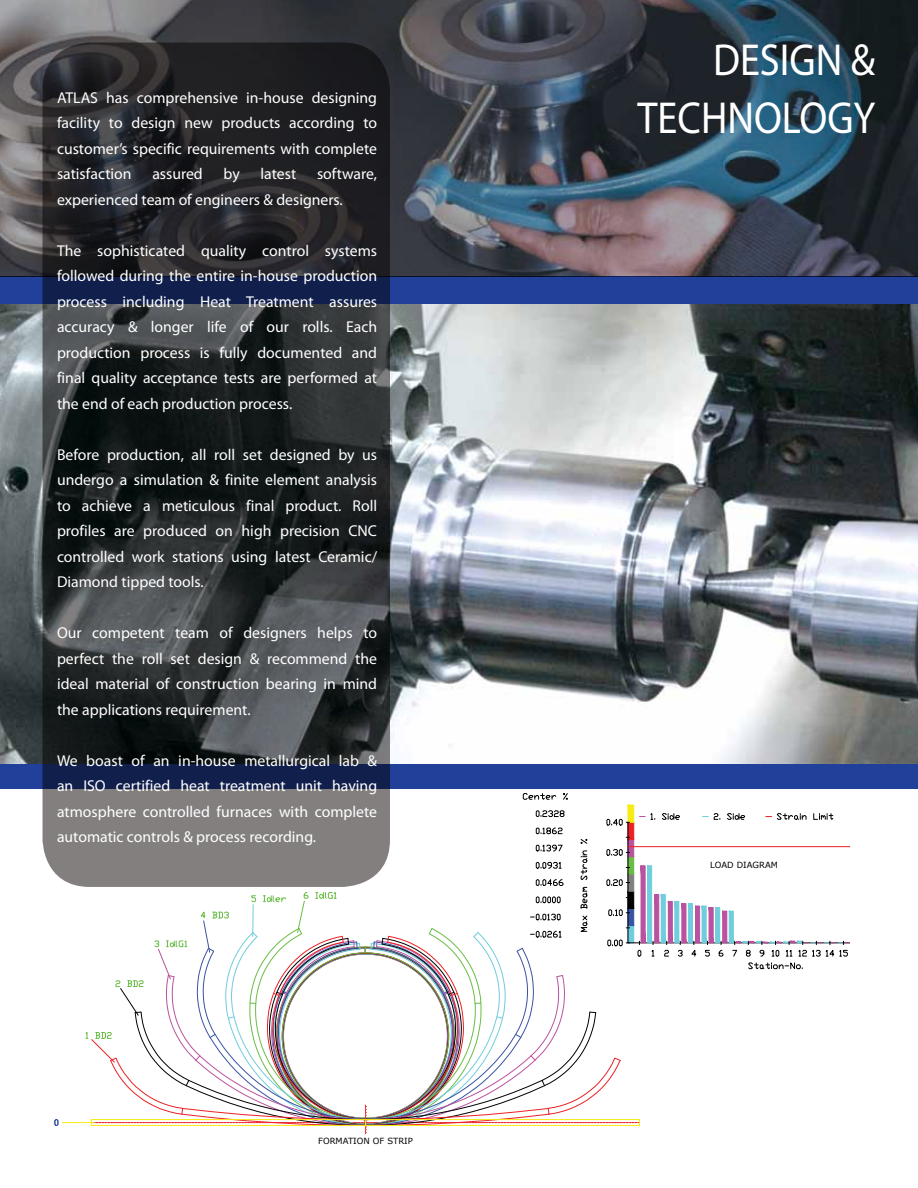
<style>
.page{position:relative;width:918px;height:1188px;background:#fff}
.page>*{position:absolute;margin:0;border:0;box-sizing:border-box;transform-origin:0 0}
.t1{font:45px/57.4px "Myriad Pro";color:#fff;text-align:right;scale:.9 1}
.t2{font:15.75px/25.5px "Myriad Pro";color:#fff;text-align:justify}
.t3{font:8.55px "Verdana";color:#000}
</style>
<div class="page">
<img style="left:0;top:0;width:918px;height:276px">
<div style="left:0;top:276px;width:918px;height:513px;background:#21409a"></div>
<img style="left:0;top:304px;width:918px;height:460px">
<svg style="left:43px;top:43px;width:347px;height:844px"></svg>
<hr style="left:62px;top:1122px;width:32px;height:1px;background:#f6eb14">
<svg style="left:54px;top:1119px;width:4px;height:7px"></svg>
<hr style="left:628px;top:943px;width:222px;height:1px;background:#000">
<hr style="left:628px;top:846px;width:222px;height:1px;background:#ed2024">
<svg style="left:85px;top:793px;width:764px;height:341px"></svg>
<p class="t2" style="left:57px;top:84px;width:322px">ATLAS has comprehensive in-house designing facility to design new products according to customer’s specific requirements with complete satisfaction</p>
<p class="t2" style="left:57px;top:161px;width:322px;text-indent:260px">software, experienced team of engineers &amp; designers.</p>
<p class="t2" style="left:57px;top:237px;width:322px">The sophisticated quality control systems followed during the entire in-house production process including Heat Treatment assures accuracy &amp; longer life of our rolls. Each production process is fully documented and final quality acceptance tests are performed at the end of each production process.</p>
<p class="t2" style="left:57px;top:441px;width:322px">Before production, all roll set designed by us undergo a simulation &amp; finite element analysis to achieve a meticulous final product. Roll profiles are produced on high precision CNC controlled work stations using latest Ceramic/ Diamond tipped tools.</p>
<p class="t2" style="left:57px;top:620px;width:322px">Our competent team of designers helps to perfect the roll set design &amp; recommend the ideal material of construction bearing in mind the applications requirement.</p>
<p class="t2" style="left:57px;top:747px;width:322px">We boast of an in-house metallurgical lab &amp; an ISO certified heat treatment unit having atmosphere controlled furnaces with complete automatic controls &amp; process recording.</p>
<p class="t2" style="left:152px;top:161px;width:52px">assured</p>
<p class="t2" style="left:224px;top:161px;width:18px">by</p>
<p class="t2" style="left:261px;top:161px;width:37px">latest</p>
<p class="t3" style="left:318px;top:1135px;width:96px">FORMATION OF STRIP</p>
<h1 class="t1" style="left:637px;top:31px;width:266px">DESIGN &amp;<br>TECHNOLOGY</h1>
<p class="t3" style="left:710px;top:860px;width:69px">LOAD DIAGRAM</p>
</div>
